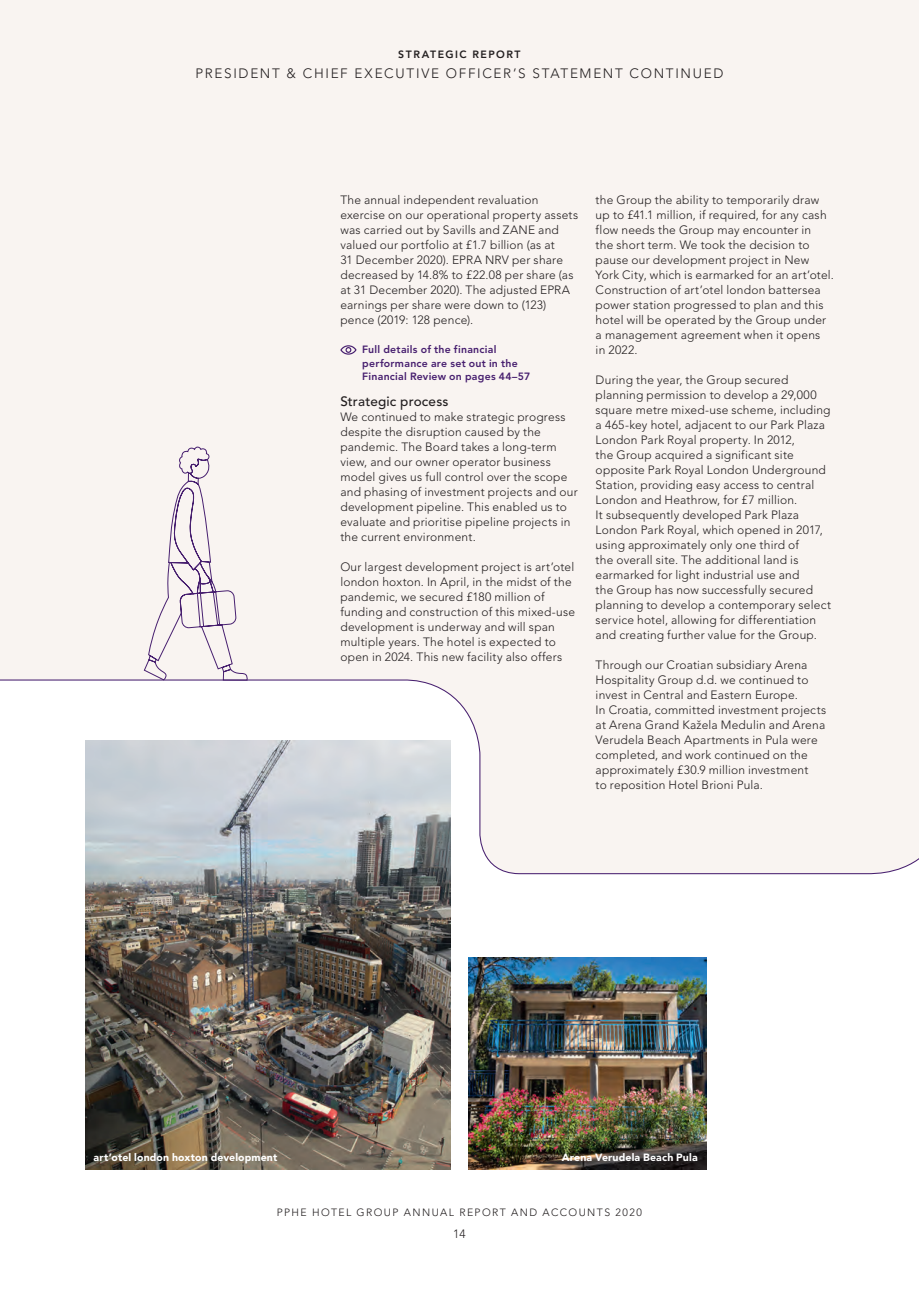
<style>
.page{position:relative;width:919px;height:1289px;background:#fff}
.page>*{position:absolute;margin:0;border:0;box-sizing:border-box;transform-origin:0 0}
.t1{font:300 13.5px "Avenir LT Std";letter-spacing:.125em;color:#231f20}
.t2{font:500 13.5px "Avenir LT Std";letter-spacing:.015em;color:#231f20}
.t3{font:300 12px/15px "Avenir LT Std";letter-spacing:.015em;color:#231f20}
.t4{font:800 10.5px/13.5px "Avenir LT Std";letter-spacing:.025em;color:#471f6f}
.t5{font:900 10.5px "Avenir LT Std";letter-spacing:.015em;color:#fff}
.t6{font:300 10.5px "Avenir LT Std";letter-spacing:.14em;color:#231f20}
.t7{font:800 10.5px "Avenir LT Std";letter-spacing:.14em;color:#231f20}
</style>
<div class="page">
<div style="left:0;top:0;width:918px;height:874px;background:#f9f4f1"></div>
<img style="left:468px;top:957px;width:238px;height:212px">
<img style="left:85px;top:740px;width:366px;height:429px">
<svg style="left:143px;top:437px;width:105px;height:244px"></svg>
<svg style="left:340px;top:345px;width:16px;height:9px"></svg>
<p class="t7" style="left:398px;top:49px;width:124px">STRATEGIC REPORT</p>
<p class="t1" style="left:195px;top:65px;width:529px">PRESIDENT &amp; CHIEF EXECUTIVE OFFICER’S STATEMENT CONTINUED</p>
<p class="t3" style="left:340px;top:192px;width:239px">The annual independent revaluation exercise on our operational property assets was carried out by Savills and ZANE and valued our portfolio at £1.7 billion (as at<br>31 December 2020). EPRA NRV per share decreased by 14.8% to £22.08 per share (as at 31 December 2020). The adjusted EPRA earnings per share were down to (123) pence (2019: 128 pence).</p>
<p class="t4" style="left:362px;top:343px;width:170px">Full details of the financial performance are set out in the<br>Financial Review on pages 44–57</p>
<p class="t2" style="left:340px;top:393px;width:110px">Strategic process</p>
<p class="t3" style="left:340px;top:409px;width:239px">We continued to make strategic progress despite the disruption caused by the pandemic. The Board takes a long-term view, and our owner operator business model gives us full control over the scope and phasing of investment projects and our development pipeline. This enabled us to evaluate and prioritise pipeline projects in the current environment.</p>
<p class="t3" style="left:340px;top:559px;width:236px">Our largest development project is art’otel london hoxton. In April, in the midst of the pandemic, we secured £180 million of funding and construction of this mixed-use development is underway and will span multiple years. The hotel is expected to open in 2024. This new facility also offers</p>
<p class="t3" style="left:595px;top:193px;width:240px">the Group the ability to temporarily draw up to £41.1 million, if required, for any cash flow needs the Group may encounter in<br>the short term. We took the decision to pause our development project in New York City, which is earmarked for an art’otel.<br>Construction of art’otel london battersea power station progressed to plan and this hotel will be operated by the Group under a management agreement when it opens<br>in 2022.</p>
<p class="t3" style="left:595px;top:373px;width:237px">During the year, the Group secured planning permission to develop a 29,000 square metre mixed-use scheme, including a 465-key hotel, adjacent to our Park Plaza London Park Royal property. In 2012,<br>the Group acquired a significant site opposite Park Royal London Underground Station, providing easy access to central London and Heathrow, for £7 million.<br>It subsequently developed Park Plaza London Park Royal, which opened in 2017, using approximately only one third of<br>the overall site. The additional land is earmarked for light industrial use and<br>the Group has now successfully secured planning to develop a contemporary select service hotel, allowing for differentiation and creating further value for the Group.</p>
<p class="t3" style="left:595px;top:658px;width:232px">Through our Croatian subsidiary Arena Hospitality Group d.d. we continued to invest in Central and Eastern Europe.<br>In Croatia, committed investment projects at Arena Grand Kažela Medulin and Arena Verudela Beach Apartments in Pula were completed, and work continued on the approximately £30.9 million investment<br>to reposition Hotel Brioni Pula.</p>
<p class="t5" style="left:94px;top:1151px;width:185px">art’otel london hoxton development</p>
<p class="t5" style="left:561px;top:1151px;width:137px">Arena Verudela Beach Pula</p>
<p class="t6" style="left:277px;top:1205px;width:366px">PPHE HOTEL GROUP ANNUAL REPORT AND ACCOUNTS 2020</p>
<p class="t3" style="left:453px;top:1226px;width:14px">14</p>
</div>
